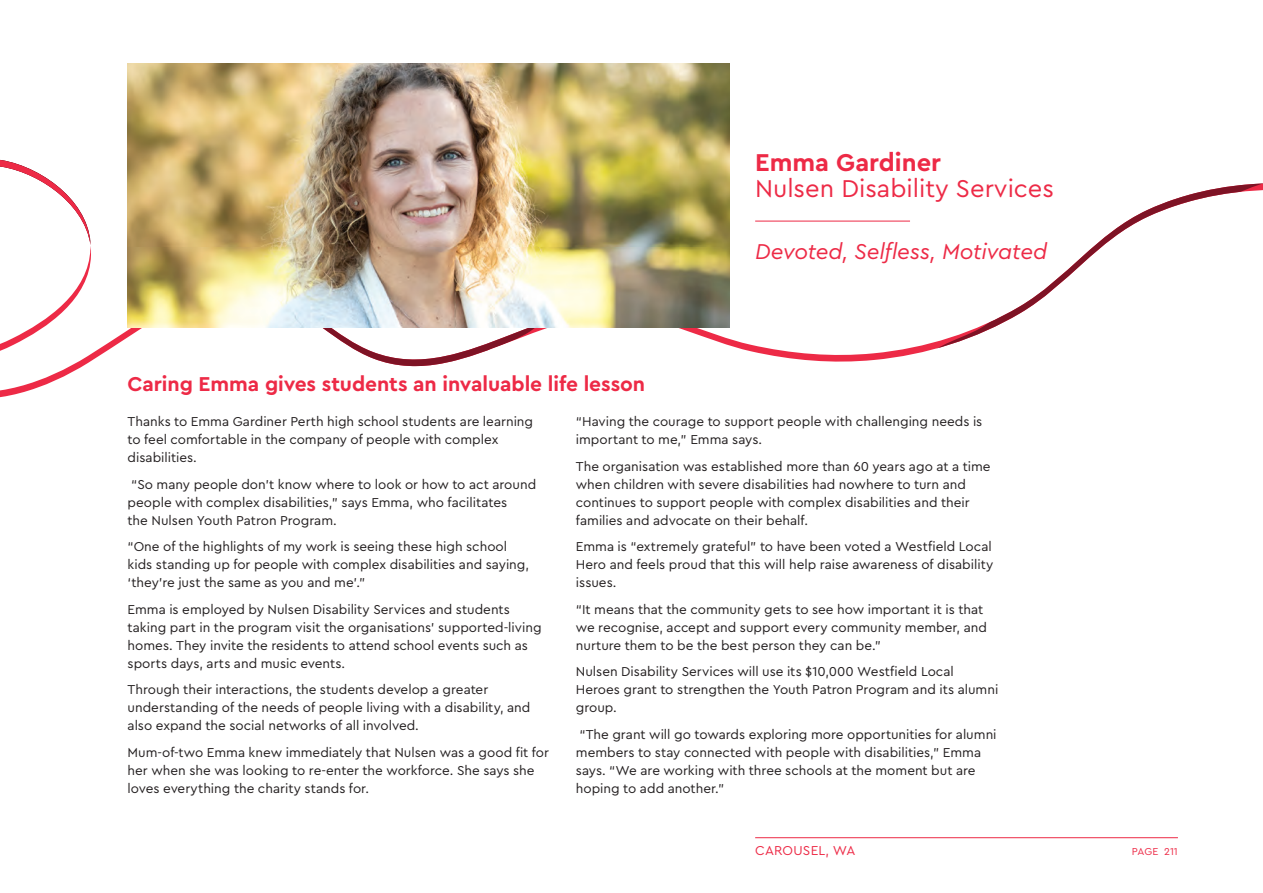
<style>
.page{position:relative;width:1263px;height:893px;background:#fff}
.page>*{position:absolute;margin:0;border:0;box-sizing:border-box;transform-origin:0 0}
.Hero_-_Name{font:25.5px "Cera PRO";color:#ed2a46}
.Hero_-_Name-2{font:700 25.5px "Cera PRO";color:#ed2a46}
.Hero_-_Quote{font:italic 22.5px "Cera PRO";letter-spacing:-.01em;color:#ed2a46}
.Hero_-_Heading{font:700 21px "Cera PRO";letter-spacing:-.005em;color:#ed2a46}
.Hero_-_Text{font:13.5px/18px "Cera PRO";color:#231f20}
.t1{font:13.5px "Cera PRO";letter-spacing:.01em;color:#ed2a46}
.t2{font:10.5px "Cera PRO";letter-spacing:-.005em;color:#ed2a46}
</style>
<div class="page">
<svg style="left:0;top:154px;width:900px;height:244px"></svg>
<svg style="left:135px;top:327px;width:430px;height:59px"></svg>
<svg style="left:900px;top:183px;width:363px;height:174px"></svg>
<img style="left:128px;top:64px;width:602px;height:263px">
<hr style="left:755px;top:221px;width:155px;height:1px;background:#ed2a46">
<hr style="left:755px;top:837px;width:423px;height:1px;background:#ed2a46">
<p class="Hero_-_Name-2" style="left:755px;top:146px;width:187px">Emma Gardiner</p>
<p class="Hero_-_Name" style="left:755px;top:171px;width:300px">Nulsen Disability Services</p>
<p class="Hero_-_Quote" style="left:755px;top:236px;width:293px">Devoted, Selfless, Motivated</p>
<p class="Hero_-_Heading" style="left:128px;top:370px;width:519px">Caring Emma gives students an invaluable life lesson</p>
<p class="Hero_-_Text" style="left:128px;top:412px;width:407px">Thanks to Emma Gardiner Perth high school students are learning to feel comfortable in the company of people with complex disabilities.</p>
<p class="Hero_-_Text" style="left:128px;top:475px;width:410px">“So many people don’t know where to look or how to act around people with complex disabilities,” says Emma, who facilitates<br>the Nulsen Youth Patron Program.</p>
<p class="Hero_-_Text" style="left:128px;top:537px;width:403px">“One of the highlights of my work is seeing these high school kids standing up for people with complex disabilities and saying, ‘they’re just the same as you and me’.”</p>
<p class="Hero_-_Text" style="left:128px;top:600px;width:415px">Emma is employed by Nulsen Disability Services and students taking part in the program visit the organisations’ supported-living homes. They invite the residents to attend school events such as sports days, arts and music events.</p>
<p class="Hero_-_Text" style="left:128px;top:680px;width:404px">Through their interactions, the students develop a greater understanding of the needs of people living with a disability, and also expand the social networks of all involved.</p>
<p class="Hero_-_Text" style="left:128px;top:743px;width:423px">Mum-of-two Emma knew immediately that Nulsen was a good fit for her when she was looking to re-enter the workforce. She says she loves everything the charity stands for.</p>
<p class="Hero_-_Text" style="left:576px;top:412px;width:408px">“Having the courage to support people with challenging needs is important to me,” Emma says.</p>
<p class="Hero_-_Text" style="left:576px;top:457px;width:416px">The organisation was established more than 60 years ago at a time when children with severe disabilities had nowhere to turn and continues to support people with complex disabilities and their families and advocate on their behalf.</p>
<p class="Hero_-_Text" style="left:576px;top:537px;width:419px;text-align:justify">Emma is “extremely grateful” to have been voted a Westfield Local Hero and feels proud that this will help raise awareness of disability issues.</p>
<p class="Hero_-_Text" style="left:576px;top:600px;width:413px">“It means that the community gets to see how important it is that we recognise, accept and support every community member, and nurture them to be the best person they can be.”</p>
<p class="Hero_-_Text" style="left:576px;top:662px;width:424px">Nulsen Disability Services will use its $10,000 Westfield Local<br>Heroes grant to strengthen the Youth Patron Program and its alumni group.</p>
<p class="Hero_-_Text" style="left:576px;top:725px;width:422px">“The grant will go towards exploring more opportunities for alumni members to stay connected with people with disabilities,” Emma says. “We are working with three schools at the moment but are hoping to add another.”</p>
<p class="t1" style="left:755px;top:841px;width:102px">CAROUSEL, WA</p>
<p class="t2" style="left:1132px;top:844px;width:48px">PAGE 211</p>
</div>
